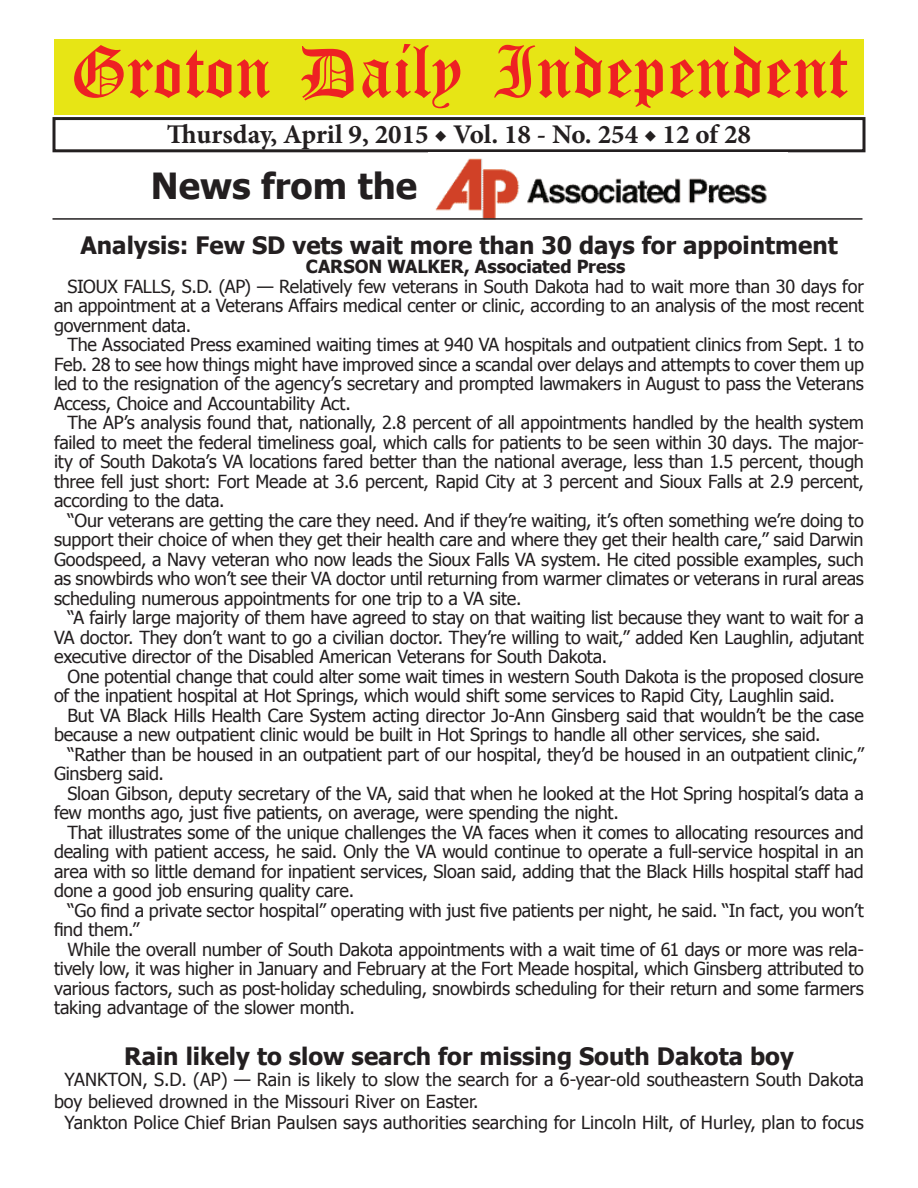
<style>
.page{position:relative;width:918px;height:1188px;background:#fff}
.page>*{position:absolute;margin:0;border:0;box-sizing:border-box;transform-origin:0 0}
.t1{font:54px "Old English Five";color:#ee2123}
.t2{font:700 36px "Tahoma";color:#231f20}
.t3{font:700 27px "Minion Pro";color:#231f20}
.t4{font:700 24px "Tahoma";color:#231f20}
.t5{font:18px/19.5px "Tahoma";letter-spacing:-.01em;color:#231f20;text-align:justify}
.t6{font:700 18px "Tahoma";letter-spacing:-.005em;color:#231f20}
</style>
<div class="page">
<div style="left:52px;top:117px;width:814px;height:35px;border:3px solid #231f20"></div>
<div style="left:54px;top:40px;width:810px;height:75px;background:#e7e515"></div>
<img style="left:435px;top:158px;width:332px;height:60px">
<hr style="left:52px;top:218px;width:810px;height:2px;background:#231f20">
<h1 class="t1" style="left:70px;top:47px;width:779px">Groton Daily Independent</h1>
<h3 class="t3" style="left:167px;top:116px;width:586px">Thursday, April 9, 2015 ◆ Vol. 18 - No. 254 ◆ 12 of 28</h3>
<h2 class="t2" style="left:151px;top:161px;width:268px">News from the</h2>
<h3 class="t4" style="left:81px;top:228px;width:759px">Analysis: Few SD vets wait more than 30 days for appointment</h3>
<p class="t6" style="left:306px;top:254px;width:321px">CARSON WALKER, Associated Press</p>
<p class="t5" style="left:54px;top:276px;width:811px;text-indent:14px">SIOUX FALLS, S.D. (AP) — Relatively few veterans in South Dakota had to wait more than 30 days for an appointment at a Veterans Affairs medical center or clinic, according to an analysis of the most recent government data.</p>
<p class="t5" style="left:54px;top:334px;width:812px;text-indent:14px">The Associated Press examined waiting times at 940 VA hospitals and outpatient clinics from Sept. 1 to Feb. 28 to see how things might have improved since a scandal over delays and attempts to cover them up led to the resignation of the agency’s secretary and prompted lawmakers in August to pass the Veterans Access, Choice and Accountability Act.</p>
<p class="t5" style="left:54px;top:412px;width:812px;text-indent:14px">The AP’s analysis found that, nationally, 2.8 percent of all appointments handled by the health system failed to meet the federal timeliness goal, which calls for patients to be seen within 30 days. The major&shy;ity of South Dakota’s VA locations fared better than the national average, less than 1.5 percent, though three fell just short: Fort Meade at 3.6 percent, Rapid City at 3 percent and Sioux Falls at 2.9 percent, according to the data.</p>
<p class="t5" style="left:54px;top:510px;width:811px;text-indent:14px">“Our veterans are getting the care they need. And if they’re waiting, it’s often something we’re doing to support their choice of when they get their health care and where they get their health care,” said Darwin Goodspeed, a Navy veteran who now leads the Sioux Falls VA system. He cited possible examples, such as snowbirds who won’t see their VA doctor until returning from warmer climates or veterans in rural areas scheduling numerous appointments for one trip to a VA site.</p>
<p class="t5" style="left:54px;top:607px;width:811px;text-indent:14px">“A fairly large majority of them have agreed to stay on that waiting list because they want to wait for a VA doctor. They don’t want to go a civilian doctor. They’re willing to wait,” added Ken Laughlin, adjutant executive director of the Disabled American Veterans for South Dakota.</p>
<p class="t5" style="left:54px;top:666px;width:811px;text-indent:14px">One potential change that could alter some wait times in western South Dakota is the proposed closure of the inpatient hospital at Hot Springs, which would shift some services to Rapid City, Laughlin said.</p>
<p class="t5" style="left:54px;top:705px;width:811px;text-indent:14px">But VA Black Hills Health Care System acting director Jo-Ann Ginsberg said that wouldn’t be the case because a new outpatient clinic would be built in Hot Springs to handle all other services, she said.</p>
<p class="t5" style="left:54px;top:744px;width:812px;text-indent:14px">“Rather than be housed in an outpatient part of our hospital, they’d be housed in an outpatient clinic,”<br>Ginsberg said.</p>
<p class="t5" style="left:54px;top:783px;width:811px;text-indent:14px">Sloan Gibson, deputy secretary of the VA, said that when he looked at the Hot Spring hospital’s data a few months ago, just five patients, on average, were spending the night.</p>
<p class="t5" style="left:54px;top:822px;width:811px;text-indent:14px">That illustrates some of the unique challenges the VA faces when it comes to allocating resources and dealing with patient access, he said. Only the VA would continue to operate a full-service hospital in an area with so little demand for inpatient services, Sloan said, adding that the Black Hills hospital staff had done a good job ensuring quality care.</p>
<p class="t5" style="left:54px;top:899px;width:811px;text-indent:14px">“Go find a private sector hospital” operating with just five patients per night, he said. “In fact, you won’t find them.”</p>
<p class="t5" style="left:54px;top:938px;width:812px;text-indent:14px">While the overall number of South Dakota appointments with a wait time of 61 days or more was rela&shy;tively low, it was higher in January and February at the Fort Meade hospital, which Ginsberg attributed to various factors, such as post-holiday scheduling, snowbirds scheduling for their return and some farmers taking advantage of the slower month.</p>
<h3 class="t4" style="left:124px;top:1039px;width:671px">Rain likely to slow search for missing South Dakota boy</h3>
<p class="t5" style="left:64px;top:1069px;width:801px">YANKTON, S.D. (AP) — Rain is likely to slow the search for a 6-year-old southeastern South Dakota</p>
<p class="t5" style="left:54px;top:1091px;width:426px">boy believed drowned in the Missouri River on Easter.</p>
<p class="t5" style="left:64px;top:1112px;width:801px">Yankton Police Chief Brian Paulsen says authorities searching for Lincoln Hilt, of Hurley, plan to focus</p>
</div>
